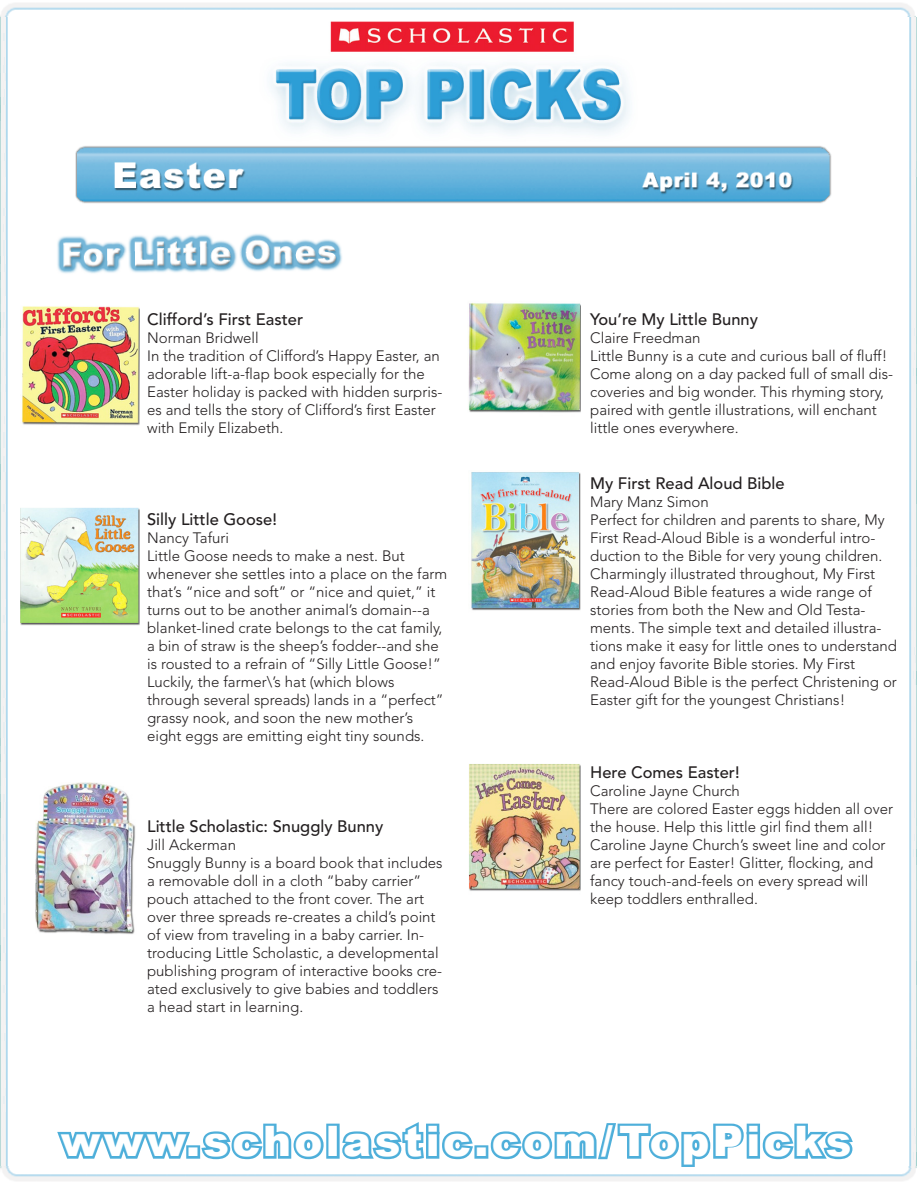
<style>
.page{position:relative;width:918px;height:1188px;background:#fff}
.page>*{position:absolute;margin:0;border:0;box-sizing:border-box;transform-origin:0 0}
.t1{font:900 42px "Arial";letter-spacing:.08em;color:#fff}
.t2{font:500 16.5px "Avenir";color:#231f20}
.t3{font:300 15px/18px "Avenir";color:#231f20}
</style>
<div class="page">
<img style="left:0;top:3px;width:917px;height:15px">
<img style="left:0;top:1166px;width:917px;height:15px">
<img style="left:0;top:684px;width:917px;height:482px">
<img style="left:0;top:18px;width:917px;height:666px">
<img style="left:246px;top:18px;width:423px;height:123px">
<svg style="left:54px;top:1121px;width:273px;height:45px"></svg>
<div style="left:326px;top:1124px;width:14px;height:35px;border:5px solid #4eafda"></div>
<svg style="left:338px;top:1118px;width:138px;height:45px"></svg>
<div style="left:474px;top:1145px;width:14px;height:14px;border:5px solid #4eafda"></div>
<svg style="left:487px;top:1120px;width:369px;height:49px"></svg>
<img style="left:28px;top:229px;width:428px;height:48px">
<img style="left:70px;top:145px;width:764px;height:60px">
<img style="left:468px;top:471px;width:113px;height:144px">
<img style="left:20px;top:289px;width:119px;height:153px">
<img style="left:468px;top:760px;width:113px;height:144px">
<img style="left:467px;top:285px;width:114px;height:146px">
<img style="left:20px;top:491px;width:119px;height:154px">
<img style="left:28px;top:783px;width:119px;height:153px">
<p class="t2" style="left:147px;top:310px;width:158px">Clifford’s First Easter</p>
<p class="t3" style="left:147px;top:329px;width:113px">Norman Bridwell</p>
<p class="t3" style="left:147px;top:347px;width:297px">In the tradition of Clifford’s Happy Easter, an adorable lift-a-flap book especially for the Easter holiday is packed with hidden surpris&shy;es and tells the story of Clifford’s first Easter with Emily Elizabeth.</p>
<p class="t2" style="left:147px;top:509px;width:131px">Silly Little Goose!</p>
<p class="t3" style="left:147px;top:528px;width:83px">Nancy Tafuri</p>
<p class="t3" style="left:147px;top:546px;width:302px">Little Goose needs to make a nest. But whenever she settles into a place on the farm that’s “nice and soft” or “nice and quiet,” it turns out to be another animal’s domain--a blanket-lined crate belongs to the cat family, a bin of straw is the sheep’s fodder--and she is rousted to a refrain of “Silly Little Goose!” Luckily, the farmer\’s hat (which blows through several spreads) lands in a “perfect” grassy nook, and soon the new mother’s eight eggs are emitting eight tiny sounds.</p>
<p class="t2" style="left:147px;top:817px;width:238px">Little Scholastic: Snuggly Bunny</p>
<p class="t3" style="left:147px;top:836px;width:90px">Jill Ackerman</p>
<p class="t3" style="left:147px;top:854px;width:297px">Snuggly Bunny is a board book that includes a removable doll in a cloth “baby carrier” pouch attached to the front cover. The art over three spreads re-creates a child’s point of view from traveling in a baby carrier. In&shy;troducing Little Scholastic, a developmental publishing program of interactive books cre&shy;ated exclusively to give babies and toddlers a head start in learning.</p>
<p class="t2" style="left:590px;top:310px;width:169px">You’re My Little Bunny</p>
<p class="t3" style="left:590px;top:329px;width:112px">Claire Freedman</p>
<p class="t3" style="left:590px;top:347px;width:304px">Little Bunny is a cute and curious ball of fluff!<br>Come along on a day packed full of small dis&shy;coveries and big wonder. This rhyming story, paired with gentle illustrations, will enchant little ones everywhere.</p>
<p class="t2" style="left:590px;top:473px;width:196px">My First Read Aloud Bible</p>
<p class="t3" style="left:590px;top:492px;width:120px">Mary Manz Simon</p>
<p class="t3" style="left:590px;top:510px;width:308px">Perfect for children and parents to share, My First Read-Aloud Bible is a wonderful intro&shy;duction to the Bible for very young children.<br>Charmingly illustrated throughout, My First Read-Aloud Bible features a wide range of stories from both the New and Old Testa&shy;ments. The simple text and detailed illustra&shy;tions make it easy for little ones to understand and enjoy favorite Bible stories. My First Read-Aloud Bible is the perfect Christening or Easter gift for the youngest Christians!</p>
<p class="t2" style="left:590px;top:763px;width:151px">Here Comes Easter!</p>
<p class="t3" style="left:590px;top:782px;width:151px">Caroline Jayne Church</p>
<p class="t3" style="left:590px;top:800px;width:304px">There are colored Easter eggs hidden all over the house. Help this little girl find them all!<br>Caroline Jayne Church’s sweet line and color are perfect for Easter! Glitter, flocking, and fancy touch-and-feels on every spread will keep toddlers enthralled.</p>
<p class="t1" style="left:61px;top:1118px;width:792px">www.scholastic.com/TopPicks</p>
</div>
